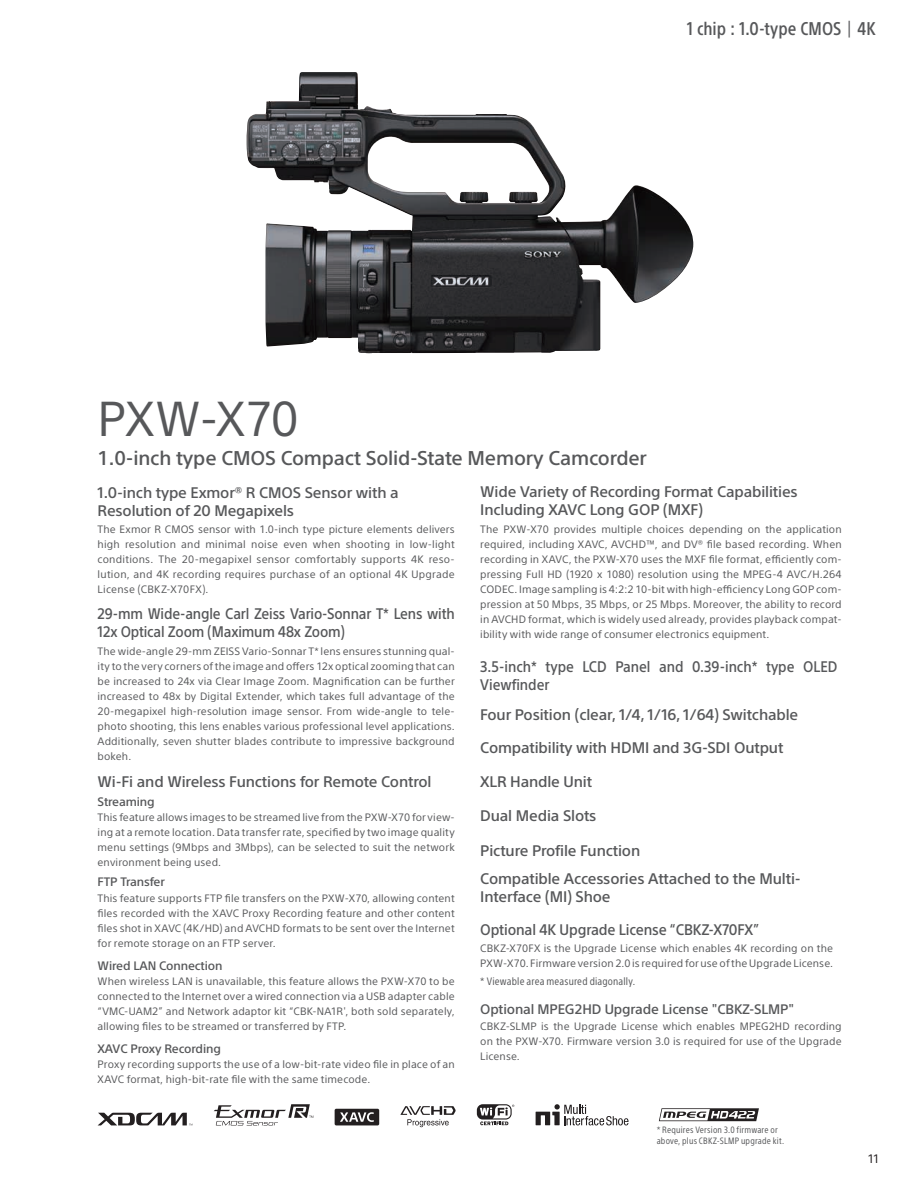
<style>
.page{position:relative;width:918px;height:1188px;background:#fff}
.page>*{position:absolute;margin:0;border:0;box-sizing:border-box;transform-origin:0 0}
.t1{font:48px "SST";letter-spacing:-.005em;color:#57585a}
.t2{font:500 19.5px "SST";letter-spacing:-.01em;color:#57585a}
.t3{font:500 condensed 18px "SST";color:#57585a}
.t4{font:500 15px/18px "SST";letter-spacing:-.01em;color:#57585a}
.t5{font:500 15px/18px "SST";letter-spacing:-.01em;color:#57585a;scale:.9 1}
.t6{font:500 15px "SST";letter-spacing:-.01em;color:#57585a;scale:.93 1}
.t7{font:500 13.5px "SST";letter-spacing:-.01em;color:#57585a}
.t8{font:500 12px "SST";letter-spacing:-.01em;color:#57585a}
.t9{font:12px "SST";color:#231f20}
.t10{font:10.5px/15px "SST";letter-spacing:.01em;color:#57585a;text-align:justify}
.t11{font:condensed 10.5px "SST";letter-spacing:.015em;color:#57585a}
.t12{font:condensed 9px/11.2px "SST";letter-spacing:.025em;color:#57585a}
.s1{font-weight:400;font-stretch:normal}
</style>
<div class="page">
<img style="left:246px;top:73px;width:447px;height:280px">
<svg style="left:98px;top:1113px;width:94px;height:12px"></svg>
<svg style="left:214px;top:1104px;width:99px;height:21px"></svg>
<svg style="left:536px;top:1104px;width:92px;height:21px"></svg>
<svg style="left:335px;top:1109px;width:44px;height:16px"></svg>
<svg style="left:400px;top:1106px;width:56px;height:21px"></svg>
<svg style="left:477px;top:1104px;width:35px;height:16px"></svg>
<svg style="left:480px;top:1105px;width:34px;height:20px"></svg>
<svg style="left:659px;top:1108px;width:100px;height:13px"></svg>
<h3 class="t3" style="left:687px;top:18px;width:190px">1 chip : 1.0-type CMOS <span class="s1">|</span> 4K</h3>
<h1 class="t1" style="left:98px;top:391px;width:203px">PXW-X70</h1>
<h2 class="t2" style="left:98px;top:446px;width:551px">1.0-inch type CMOS Compact Solid-State Memory Camcorder</h2>
<h3 class="t4" style="left:98px;top:484px;width:303px">1.0-inch type Exmor® R CMOS Sensor with a<br>Resolution of 20 Megapixels</h3>
<p class="t10" style="left:98px;top:522px;width:359px">The Exmor R CMOS sensor with 1.0-inch type picture elements delivers high resolution and minimal noise even when shooting in low-light conditions. The 20-megapixel sensor comfortably supports 4K reso&shy;lution, and 4K recording requires purchase of an optional 4K Upgrade License (CBKZ-X70FX).</p>
<h3 class="t5" style="left:98px;top:605px;width:398px">29-mm Wide-angle Carl Zeiss Vario-Sonnar T* Lens with<br>12x Optical Zoom (Maximum 48x Zoom)</h3>
<p class="t10" style="left:98px;top:643px;width:359px">The wide-angle 29-mm ZEISS Vario-Sonnar T* lens ensures stunning qual&shy;ity to the very corners of the image and offers 12x optical zooming that can be increased to 24x via Clear Image Zoom. Magnification can be further increased to 48x by Digital Extender, which takes full advantage of the 20-megapixel high-resolution image sensor. From wide-angle to tele&shy;photo shooting, this lens enables various professional level applications.<br>Additionally, seven shutter blades contribute to impressive background bokeh.</p>
<h3 class="t4" style="left:98px;top:772px;width:336px">Wi-Fi and Wireless Functions for Remote Control</h3>
<p class="t8" style="left:98px;top:795px;width:59px">Streaming</p>
<p class="t10" style="left:98px;top:810px;width:359px">This feature allows images to be streamed live from the PXW-X70 for view&shy;ing at a remote location. Data transfer rate, specified by two image quality menu settings (9Mbps and 3Mbps), can be selected to suit the network environment being used.</p>
<p class="t10" style="left:98px;top:891px;width:359px">This feature supports FTP file transfers on the PXW-X70, allowing content files recorded with the XAVC Proxy Recording feature and other content files shot in XAVC (4K/HD) and AVCHD formats to be sent over the Internet for remote storage on an FTP server.</p>
<p class="t8" style="left:98px;top:875px;width:69px">FTP Transfer</p>
<p class="t8" style="left:98px;top:959px;width:126px">Wired LAN Connection</p>
<p class="t10" style="left:98px;top:974px;width:359px">When wireless LAN is unavailable, this feature allows the PXW-X70 to be connected to the Internet over a wired connection via a USB adapter cable “VMC-UAM2” and Network adaptor kit “CBK-NA1R', both sold separately, allowing files to be streamed or transferred by FTP.</p>
<p class="t8" style="left:98px;top:1042px;width:125px">XAVC Proxy Recording</p>
<p class="t10" style="left:98px;top:1056px;width:359px">Proxy recording supports the use of a low-bit-rate video file in place of an<br>XAVC format, high-bit-rate file with the same timecode.</p>
<h3 class="t4" style="left:480px;top:483px;width:319px">Wide Variety of Recording Format Capabilities<br>Including XAVC Long GOP (MXF)</h3>
<p class="t10" style="left:480px;top:521px;width:363px">The PXW-X70 provides multiple choices depending on the application required, including XAVC, AVCHD™, and DV® file based recording. When recording in XAVC, the PXW-X70 uses the MXF file format, efficiently com&shy;pressing Full HD (1920 x 1080) resolution using the MPEG-4 AVC/H.264<br>CODEC. Image sampling is 4:2:2 10-bit with high-efficiency Long GOP com&shy;pression at 50 Mbps, 35 Mbps, or 25 Mbps. Moreover, the ability to record in AVCHD format, which is widely used already, provides playback compat&shy;ibility with wide range of consumer electronics equipment.</p>
<h3 class="t5" style="left:480px;top:658px;width:398px">3.5-inch* type LCD Panel and 0.39-inch* type OLED<br>Viewfinder</h3>
<h3 class="t4" style="left:480px;top:705px;width:320px">Four Position (clear, 1/4, 1/16, 1/64) Switchable</h3>
<h3 class="t4" style="left:480px;top:739px;width:305px">Compatibility with HDMI and 3G-SDI Output</h3>
<h3 class="t4" style="left:480px;top:772px;width:113px">XLR Handle Unit</h3>
<h3 class="t4" style="left:480px;top:806px;width:118px">Dual Media Slots</h3>
<h3 class="t4" style="left:480px;top:837px;width:322px;line-height:27px">Picture Profile Function<br>Compatible Accessories Attached to the Multi-</h3>
<h3 class="t4" style="left:480px;top:887px;width:132px">Interface (MI) Shoe</h3>
<h3 class="t6" style="left:480px;top:920px;width:302px">Optional 4K Upgrade License “CBKZ-X70FX”</h3>
<p class="t10" style="left:480px;top:941px;width:354px">CBKZ-X70FX is the Upgrade License which enables 4K recording on the<br>PXW-X70. Firmware version 2.0 is required for use of the Upgrade License.</p>
<p class="t11" style="left:480px;top:975px;width:156px">* Viewable area measured diagonally.</p>
<p class="t7" style="left:480px;top:1002px;width:315px">Optional MPEG2HD Upgrade License "CBKZ-SLMP"</p>
<p class="t10" style="left:480px;top:1019px;width:363px">CBKZ-SLMP is the Upgrade License which enables MPEG2HD recording on the PXW-X70. Firmware version 3.0 is required for use of the Upgrade License.</p>
<p class="t12" style="left:657px;top:1124px;width:129px">* Requires Version 3.0 firmware or above, plus CBKZ-SLMP upgrade kit.</p>
<p class="t9" style="left:869px;top:1151px;width:11px">11</p>
</div>
